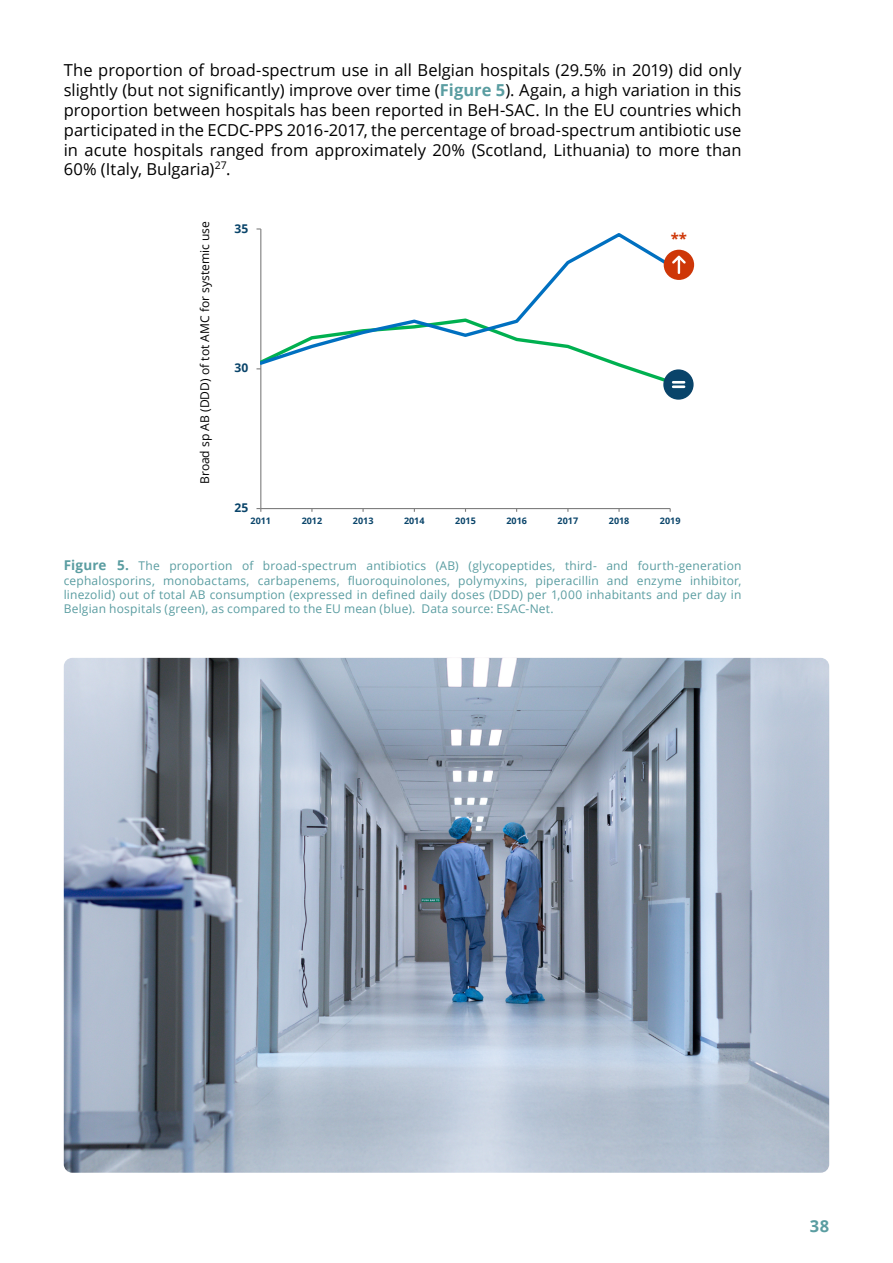
<style>
.page{position:relative;width:893px;height:1263px;background:#fff}
.page>*{position:absolute;margin:0;border:0;box-sizing:border-box;transform-origin:0 0}
.t1{font:16.5px/19.8px "Open Sans";color:#000;text-align:justify}
.t2{font:700 16.5px "Open Sans";color:#5a9da1}
.t3{font:700 15px "Open Sans";color:#ce3708}
.t4{font:12px/14.4px "Open Sans";letter-spacing:.015em;color:#5a9da1;text-align:justify}
.t5{font:12px "Open Sans";color:#000}
.t6{font:700 12px "Open Sans";color:#09446a}
.t7{font:700 9px "Open Sans";letter-spacing:.01em;color:#09446a}
.s1{font-weight:700;color:#5a9da1}
.s2{font-weight:700;font-size:13.5px}
</style>
<div class="page">
<hr style="left:260px;top:229px;width:1px;height:280px;background:#7f7f7f">
<hr style="left:261px;top:508px;width:409px;height:1px;background:#7f7f7f">
<svg style="left:261px;top:231px;width:410px;height:86px"></svg>
<div style="left:664px;top:250px;width:30px;height:30px;background:#ce3708;border-radius:50%"></div>
<svg style="left:672px;top:255px;width:14px;height:19px"></svg>
<div style="left:663px;top:369px;width:31px;height:31px;background:#09446a;border-radius:50%"></div>
<svg style="left:256px;top:317px;width:428px;height:71px"></svg>
<img style="left:64px;top:658px;width:765px;height:515px">
<p class="t1" style="left:64px;top:60px;width:679px">The proportion of broad-spectrum use in all Belgian hospitals (29.5% in 2019) did only slightly (but not significantly) improve over time (<span class="s1">Figure 5</span>). Again, a high variation in this proportion between hospitals has been reported in BeH-SAC. In the EU countries which participated in the ECDC-PPS 2016-2017, the percentage of broad-spectrum antibiotic use in acute hospitals ranged from approximately 20% (Scotland, Lithuania) to more than 60% (Italy, Bulgaria)<sup>27</sup>.</p>
<p class="t5" style="left:197px;top:484px;width:264px;rotate:-90deg">Broad sp AB (DDD) of tot AMC for systemic use</p>
<p class="t3" style="left:671px;top:228px;width:18px">**</p>
<p class="t6" style="left:235px;top:220px;width:15px">35</p>
<p class="t6" style="left:235px;top:359px;width:15px">30</p>
<p class="t6" style="left:235px;top:499px;width:15px">25</p>
<p class="t7" style="left:250px;top:515px;width:22px">2011</p>
<p class="t7" style="left:302px;top:515px;width:22px">2012</p>
<p class="t7" style="left:353px;top:515px;width:22px">2013</p>
<p class="t7" style="left:404px;top:515px;width:22px">2014</p>
<p class="t7" style="left:455px;top:515px;width:22px">2015</p>
<p class="t7" style="left:506px;top:515px;width:22px">2016</p>
<p class="t7" style="left:558px;top:515px;width:22px">2017</p>
<p class="t7" style="left:609px;top:515px;width:22px">2018</p>
<p class="t7" style="left:660px;top:515px;width:22px">2019</p>
<p class="t4" style="left:64px;top:558px;width:679px"><span class="s2">Figure 5.</span> The proportion of broad-spectrum antibiotics (AB) (glycopeptides, third- and fourth-generation cephalosporins, monobactams, carbapenems, fluoroquinolones, polymyxins, piperacillin and enzyme inhibitor, linezolid) out of total AB consumption (expressed in defined daily doses (DDD) per 1,000 inhabitants and per day in Belgian hospitals (green), as compared to the EU mean (blue). Data source: ESAC-Net.</p>
<p class="t2" style="left:810px;top:1214px;width:21px">38</p>
</div>
